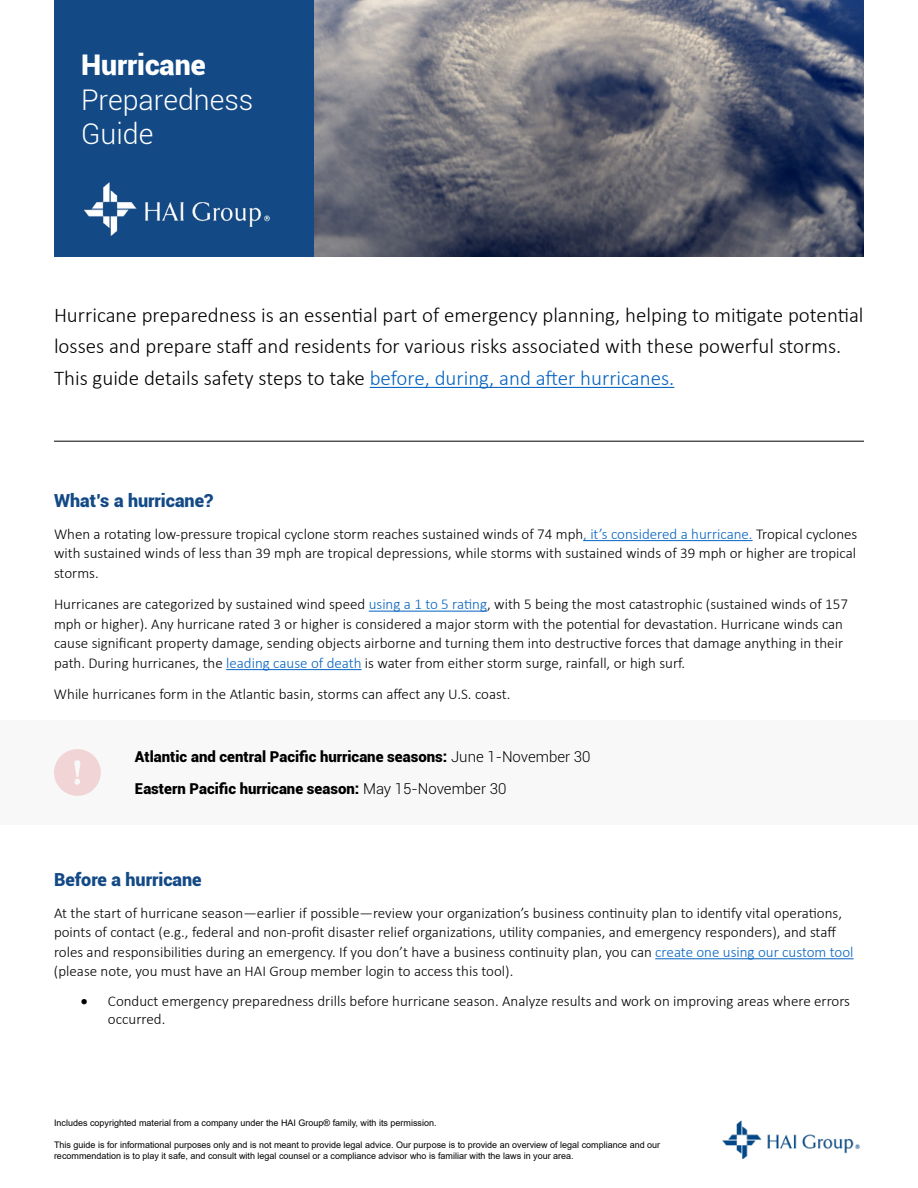
<style>
.page{position:relative;width:918px;height:1188px;background:#fff}
.page>*{position:absolute;margin:0;border:0;box-sizing:border-box;transform-origin:0 0}
.t1{font:300 28.5px/34.2px "Roboto";color:#fff}
.t2{font:900 28.5px "Roboto";color:#fff}
.t3{font:300 21px/31.5px "Calibri";color:#000}
.t4{font:900 18px "Roboto";color:#134a86}
.t5{font:300 15px/19.5px "Calibri";color:#000}
.t6{font:900 15px/31.5px "Roboto";color:#000}
.t7{font:9px/10.8px "Arial";color:#000}
.s1{color:#0563c1}
.s2{font-weight:300}
</style>
<div class="page">
<div style="left:0;top:720px;width:918px;height:105px;background:#f8f8f8"></div>
<hr style="left:370px;top:387px;width:304px;height:1px;background:#0563c1">
<hr style="left:583px;top:540px;width:170px;height:1px;background:#0563c1">
<hr style="left:369px;top:611px;width:118px;height:1px;background:#0563c1">
<hr style="left:226px;top:669px;width:136px;height:1px;background:#0563c1">
<hr style="left:655px;top:958px;width:199px;height:1px;background:#0563c1">
<img style="left:313px;top:0;width:551px;height:256px">
<div style="left:54px;top:0;width:259px;height:256px;background:#134a86"></div>
<img style="left:84px;top:182px;width:186px;height:54px">
<hr style="left:54px;top:441px;width:810px;height:1px;background:#000">
<img style="left:722px;top:1120px;width:139px;height:39px">
<svg style="left:54px;top:749px;width:47px;height:47px"></svg>
<h1 class="t2" style="left:81px;top:45px;width:126px">Hurricane</h1>
<h1 class="t1" style="left:81px;top:81px;width:174px">Preparedness<br>Guide</h1>
<p class="t3" style="left:54px;top:299px;width:811px">Hurricane preparedness is an essential part of emergency planning, helping to mitigate potential losses and prepare staff and residents for various risks associated with these powerful storms.<br>This guide details safety steps to take <span class="s1">before, during, and after hurricanes.</span></p>
<p class="t4" style="left:54px;top:488px;width:161px">What’s a hurricane?</p>
<p class="t5" style="left:54px;top:524px;width:805px;text-align:justify">When a rotating low-pressure tropical cyclone storm reaches sustained winds of 74 mph<span class="s1">, it’s considered a hurricane.</span> Tropical cyclones with sustained winds of less than 39 mph are tropical depressions, while storms with sustained winds of 39 mph or higher are tropical storms.</p>
<p class="t5" style="left:54px;top:594px;width:796px">Hurricanes are categorized by sustained wind speed <span class="s1">using a 1 to 5 rating</span>, with 5 being the most catastrophic (sustained winds of 157 mph or higher). Any hurricane rated 3 or higher is considered a major storm with the potential for devastation. Hurricane winds can cause significant property damage, sending objects airborne and turning them into destructive forces that damage anything in their path. During hurricanes, the <span class="s1">leading cause of death</span> is water from either storm surge, rainfall, or high surf.</p>
<p class="t5" style="left:54px;top:684px;width:458px">While hurricanes form in the Atlantic basin, storms can affect any U.S. coast.</p>
<p class="t6" style="left:135px;top:741px;width:457px">Atlantic and central Pacific hurricane seasons: <span class="s2">June 1-November 30<br></span>Eastern Pacific hurricane season: <span class="s2">May 15-November 30</span></p>
<p class="t4" style="left:54px;top:867px;width:149px">Before a hurricane</p>
<p class="t5" style="left:54px;top:903px;width:801px">At the start of hurricane season—earlier if possible—review your organization’s business continuity plan to identify vital operations, points of contact (e.g., federal and non-profit disaster relief organizations, utility companies, and emergency responders), and staff roles and responsibilities during an emergency. If you don’t have a business continuity plan, you can <span class="s1">create one using our custom tool </span>(please note, you must have an HAI Group member login to access this tool).</p>
<p class="t5" style="left:108px;top:992px;width:744px;line-height:18px;text-indent:-27px">• Conduct emergency preparedness drills before hurricane season. Analyze results and work on improving areas where errors occurred.</p>
<p class="t7" style="left:54px;top:1118px;width:384px">Includes copyrighted material from a company under the HAI Group® family, with its permission.</p>
<p class="t7" style="left:54px;top:1139px;width:608px">This guide is for informational purposes only and is not meant to provide legal advice. Our purpose is to provide an overview of legal compliance and our recommendation is to play it safe, and consult with legal counsel or a compliance advisor who is familiar with the laws in your area.</p>
</div>
